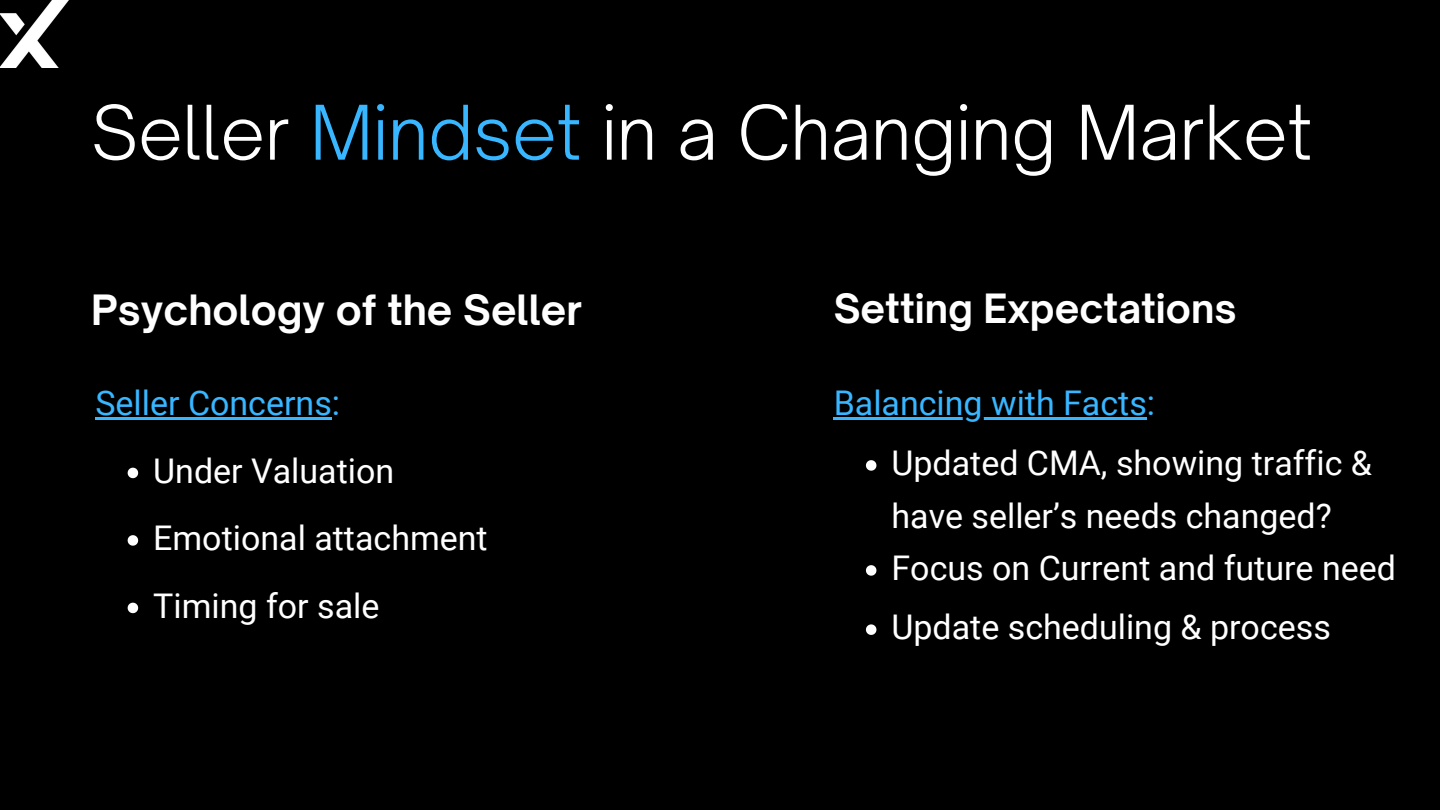
<style>
.page{position:relative;width:1440px;height:810px;background:#000}
.page>*{position:absolute;margin:0;border:0;box-sizing:border-box;transform-origin:0 0}
.t1{font:300 72px "Open Sauce One";color:#fff}
.t2{font:700 40px "Open Sauce One";color:#fff}
.t3{font:700 38.6px "Open Sauce One";color:#fff}
.t4{font:34px/52.5px "Roboto";color:#fff}
.t5{font:34px "Roboto";color:#38b6ff}
.s1{color:#38b6ff}
</style>
<div class="page">
<img style="left:0;top:0;width:68px;height:68px">
<hr style="left:95px;top:417px;width:237px;height:3px;background:#38b6ff">
<svg style="left:128px;top:468px;width:10px;height:10px"></svg>
<svg style="left:128px;top:535px;width:10px;height:11px"></svg>
<svg style="left:128px;top:603px;width:10px;height:10px"></svg>
<hr style="left:834px;top:417px;width:313px;height:3px;background:#38b6ff">
<svg style="left:866px;top:460px;width:10px;height:11px"></svg>
<svg style="left:866px;top:565px;width:10px;height:11px"></svg>
<svg style="left:866px;top:624px;width:10px;height:11px"></svg>
<p class="t1" style="left:91px;top:88px;width:1223px">Seller <span class="s1">Mindset</span> in a Changing Market</p>
<h1 class="t2" style="left:91px;top:285px;width:492px">Psychology of the Seller</h1>
<h2 class="t3" style="left:834px;top:285px;width:405px">Setting Expectations</h2>
<p class="t5" style="left:95px;top:384px;width:246px">Seller Concerns:</p>
<p class="t4" style="left:153px;top:445px;width:242px">Under Valuation</p>
<p class="t4" style="left:153px;top:512px;width:336px">Emotional attachment</p>
<p class="t4" style="left:153px;top:580px;width:228px">Timing for sale</p>
<h2 class="t5" style="left:834px;top:384px;width:323px">Balancing with Facts:</h2>
<p class="t4" style="left:891px;top:437px;width:482px">Updated CMA, showing traffic &amp; have seller’s needs changed?</p>
<p class="t4" style="left:891px;top:542px;width:506px">Focus on Current and future need</p>
<p class="t4" style="left:891px;top:602px;width:441px">Update scheduling &amp; process</p>
</div>
